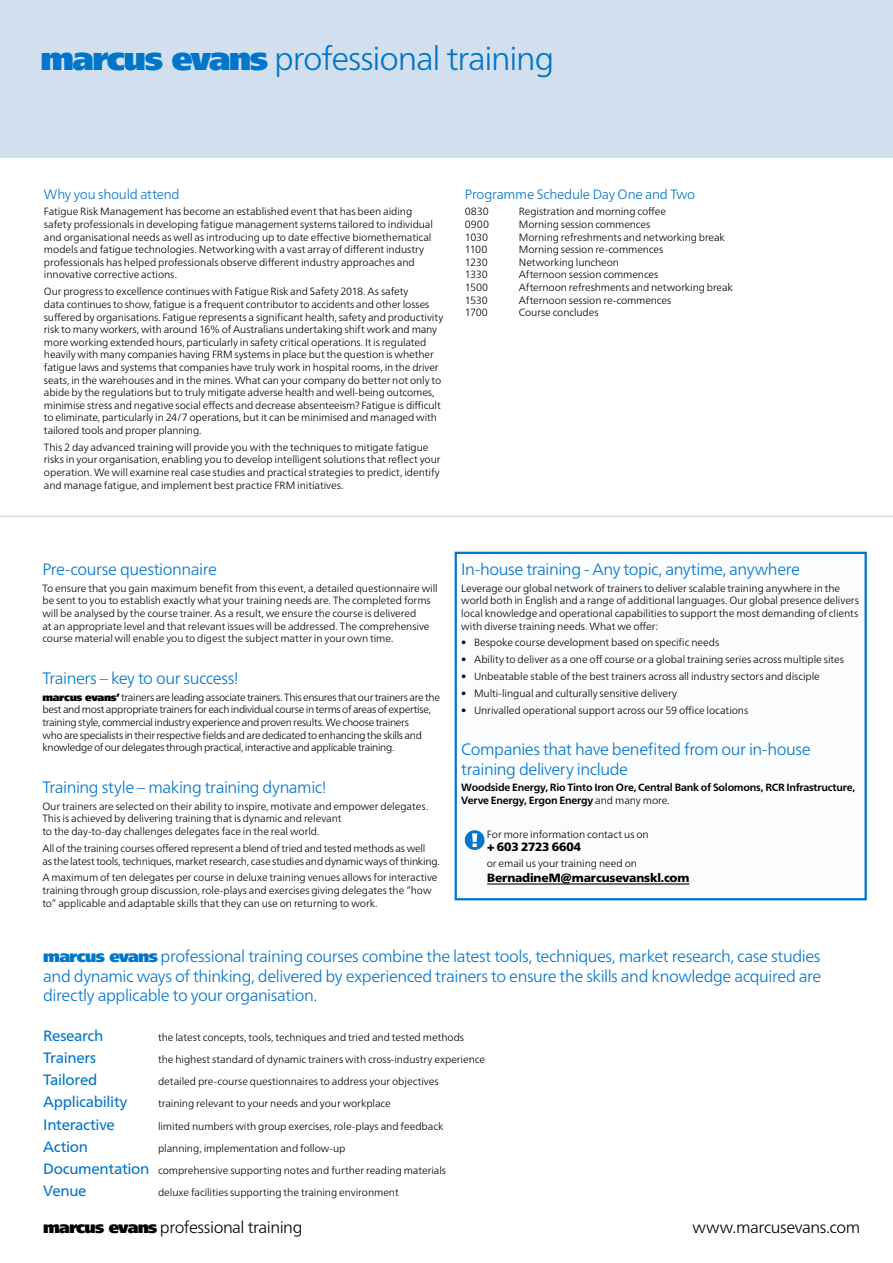
<style>
.page{position:relative;width:893px;height:1263px;background:#fff}
.page>*{position:absolute;margin:0;border:0;box-sizing:border-box;transform-origin:0 0}
.t1{font:300 33px "Frutiger Neue LTW1 G";letter-spacing:-.04em;color:#0075c9}
.t2{font:300 16.5px/19.8px "Frutiger Neue LTW1 G";letter-spacing:-.03em;color:#0075c9;text-align:justify}
.t3{font:300 16.5px "Frutiger Neue LTW1 G";letter-spacing:-.03em;color:#000}
.t4{font:15px "Frutiger Neue LTW1 G";letter-spacing:-.025em;color:#0075c9}
.t5{font:300 13.5px "Frutiger Neue LTW1 G";letter-spacing:-.02em;color:#0075c9}
.t6{font:900 12px "Frutiger Neue LTW1 G";letter-spacing:-.01em;color:#000}
.t7{font:300 10.5px/12.6px "Frutiger Neue LTW1 G";letter-spacing:-.01em;color:#000}
.t8{font:300 10.5px/12.6px "Frutiger Neue LTW1 G";letter-spacing:-.035em;color:#000}
.t9{font:700 10.5px/12.6px "Frutiger Neue LTW1 G";letter-spacing:-.02em;color:#000}
.s1{font-family:"Frutiger LT";font-weight:900}
.s2{font-weight:700}
.s3{font-weight:300}
.s4{font-weight:400;font-size:15px;color:#0075c9}
</style>
<div class="page">
<div style="left:0;top:0;width:893px;height:157px;background:#d2dfef"></div>
<div style="left:455px;top:552px;width:412px;height:348px;background:#fbfcfd;border:2px solid #0075c9"></div>
<div style="left:465px;top:830px;width:20px;height:20px;background:#0075c9;border-radius:50%"></div>
<svg style="left:472px;top:833px;width:5px;height:14px"></svg>
<hr style="left:0;top:515px;width:893px;height:2px;background:#d2dfef">
<hr style="left:487px;top:883px;width:202px;height:1px;background:#000">
<h1 class="t1" style="left:40px;top:34px;width:515px"><span class="s1">marcus evans</span> professional training</h1>
<p class="t5" style="left:44px;top:184px;width:137px">Why you should attend</p>
<p class="t7" style="left:44px;top:205px;width:391px">Fatigue Risk Management has become an established event that has been aiding safety professionals in developing fatigue management systems tailored to individual and organisational needs as well as introducing up to date effective biomethematical models and fatigue technologies. Networking with a vast array of different industry professionals has helped professionals observe different industry approaches and innovative corrective actions.</p>
<p class="t7" style="left:44px;top:285px;width:401px">Our progress to excellence continues with Fatigue Risk and Safety 2018. As safety<br>data continues to show, fatigue is a frequent contributor to accidents and other losses suffered by organisations. Fatigue represents a significant health, safety and productivity risk to many workers, with around 16% of Australians undertaking shift work and many more working extended hours, particularly in safety critical operations. It is regulated heavily with many companies having FRM systems in place but the question is whether fatigue laws and systems that companies have truly work in hospital rooms, in the driver seats, in the warehouses and in the mines. What can your company do better not only to abide by the regulations but to truly mitigate adverse health and well-being outcomes, minimise stress and negative social effects and decrease absenteeism? Fatigue is difficult to eliminate, particularly in 24/7 operations, but it can be minimised and managed with tailored tools and proper planning.</p>
<p class="t7" style="left:44px;top:440px;width:398px">This 2 day advanced training will provide you with the techniques to mitigate fatigue risks in your organisation, enabling you to develop intelligent solutions that reflect your operation. We will examine real case studies and practical strategies to predict, identify and manage fatigue, and implement best practice FRM initiatives.</p>
<p class="t5" style="left:465px;top:184px;width:232px">Programme Schedule Day One and Two</p>
<p class="t7" style="left:465px;top:205px;width:25px">0830</p>
<p class="t7" style="left:519px;top:205px;width:149px">Registration and morning coffee</p>
<p class="t7" style="left:465px;top:217px;width:26px">0900</p>
<p class="t7" style="left:519px;top:217px;width:133px">Morning session commences</p>
<p class="t7" style="left:465px;top:230px;width:25px">1030</p>
<p class="t7" style="left:519px;top:230px;width:207px">Morning refreshments and networking break</p>
<p class="t7" style="left:465px;top:243px;width:24px">1100</p>
<p class="t7" style="left:519px;top:243px;width:146px">Morning session re-commences</p>
<p class="t7" style="left:465px;top:255px;width:25px">1230</p>
<p class="t7" style="left:519px;top:255px;width:102px">Networking luncheon</p>
<p class="t7" style="left:465px;top:268px;width:24px">1330</p>
<p class="t7" style="left:519px;top:268px;width:141px">Afternoon session commences</p>
<p class="t7" style="left:465px;top:280px;width:25px">1500</p>
<p class="t7" style="left:519px;top:280px;width:215px">Afternoon refreshments and networking break</p>
<p class="t7" style="left:465px;top:293px;width:24px">1530</p>
<p class="t7" style="left:519px;top:293px;width:154px">Afternoon session re-commences</p>
<p class="t7" style="left:465px;top:306px;width:24px">1700</p>
<p class="t7" style="left:519px;top:306px;width:81px">Course concludes</p>
<h2 class="t2" style="left:42px;top:558px;width:176px">Pre-course questionnaire</h2>
<p class="t7" style="left:42px;top:581px;width:397px">To ensure that you gain maximum benefit from this event, a detailed questionnaire will be sent to you to establish exactly what your training needs are. The completed forms will be analysed by the course trainer. As a result, we ensure the course is delivered<br>at an appropriate level and that relevant issues will be addressed. The comprehensive course material will enable you to digest the subject matter in your own time.</p>
<h2 class="t2" style="left:42px;top:667px;width:198px">Trainers – key to our success!</h2>
<p class="t8" style="left:42px;top:690px;width:399px"><span class="s1">marcus evans’</span> trainers are leading associate trainers. This ensures that our trainers are the best and most appropriate trainers for each individual course in terms of areas of expertise, training style, commercial industry experience and proven results. We choose trainers<br>who are specialists in their respective fields and are dedicated to enhancing the skills and knowledge of our delegates through practical, interactive and applicable training.</p>
<h2 class="t2" style="left:42px;top:776px;width:286px">Training style – making training dynamic!</h2>
<p class="t7" style="left:42px;top:799px;width:387px">Our trainers are selected on their ability to inspire, motivate and empower delegates.<br>This is achieved by delivering training that is dynamic and relevant<br>to the day-to-day challenges delegates face in the real world.</p>
<p class="t7" style="left:42px;top:841px;width:399px">All of the training courses offered represent a blend of tried and tested methods as well<br>as the latest tools, techniques, market research, case studies and dynamic ways of thinking.</p>
<p class="t7" style="left:42px;top:871px;width:397px">A maximum of ten delegates per course in deluxe training venues allows for interactive training through group discussion, role-plays and exercises giving delegates the “how to” applicable and adaptable skills that they can use on returning to work.</p>
<h2 class="t2" style="left:461px;top:558px;width:340px">In-house training - Any topic, anytime, anywhere</h2>
<p class="t7" style="left:461px;top:581px;width:399px">Leverage our global network of trainers to deliver scalable training anywhere in the world both in English and a range of additional languages. Our global presence delivers local knowledge and operational capabilities to support the most demanding of clients with diverse training needs. What we offer:</p>
<p class="t7" style="left:461px;top:636px;width:259px"><span class="s2">•</span> Bespoke course development based on specific needs</p>
<p class="t7" style="left:461px;top:652px;width:384px"><span class="s2">•</span> Ability to deliver as a one off course or a global training series across multiple sites</p>
<p class="t7" style="left:461px;top:669px;width:360px"><span class="s2">•</span> Unbeatable stable of the best trainers across all industry sectors and disciple</p>
<p class="t7" style="left:461px;top:686px;width:217px"><span class="s2">•</span> Multi-lingual and culturally sensitive delivery</p>
<p class="t7" style="left:461px;top:703px;width:288px"><span class="s2">•</span> Unrivalled operational support across our 59 office locations</p>
<h2 class="t2" style="left:461px;top:738px;width:351px">Companies that have benefited from our in-house training delivery include</h2>
<p class="t9" style="left:461px;top:781px;width:395px">Woodside Energy, Rio Tinto Iron Ore, Central Bank of Solomons, RCR Infrastructure,<br>Verve Energy, Ergon Energy <span class="s3">and many more.</span></p>
<p class="t7" style="left:487px;top:827px;width:164px">For more information contact us on</p>
<p class="t7" style="left:487px;top:856px;width:152px">or email us your training need on</p>
<p class="t6" style="left:487px;top:838px;width:95px">+ 603 2723 6604</p>
<p class="t6" style="left:487px;top:869px;width:204px">BernadineM@marcusevanskl.com</p>
<p class="t2" style="left:43px;top:945px;width:780px"><span class="s1">marcus evans</span> professional training courses combine the latest tools, techniques, market research, case studies and dynamic ways of thinking, delivered by experienced trainers to ensure the skills and knowledge acquired are directly applicable to your organisation.</p>
<h3 class="t4" style="left:43px;top:1024px;width:62px">Research</h3>
<p class="t7" style="left:158px;top:1030px;width:308px">the latest concepts, tools, techniques and tried and tested methods</p>
<h3 class="t4" style="left:43px;top:1046px;width:54px">Trainers</h3>
<p class="t7" style="left:158px;top:1052px;width:329px">the highest standard of dynamic trainers with cross-industry experience</p>
<h3 class="t4" style="left:43px;top:1069px;width:56px">Tailored</h3>
<p class="t7" style="left:158px;top:1074px;width:282px">detailed pre-course questionnaires to address your objectives</p>
<h3 class="t4" style="left:43px;top:1091px;width:86px">Applicability</h3>
<p class="t7" style="left:158px;top:1096px;width:234px">training relevant to your needs and your workplace</p>
<h3 class="t4" style="left:43px;top:1113px;width:73px">Interactive</h3>
<p class="t7" style="left:158px;top:1119px;width:287px">limited numbers with group exercises, role-plays and feedback</p>
<h3 class="t4" style="left:43px;top:1135px;width:46px">Action</h3>
<p class="t7" style="left:43px;top:1136px;width:404px;line-height:22.2px;text-indent:115px">planning, implementation and follow-up<br><span class="s4">Documentation</span> comprehensive supporting notes and further reading materials</p>
<h3 class="t4" style="left:43px;top:1180px;width:45px">Venue</h3>
<p class="t7" style="left:158px;top:1185px;width:242px">deluxe facilities supporting the training environment</p>
<h2 class="t3" style="left:43px;top:1215px;width:261px"><span class="s1">marcus evans</span> professional training</h2>
<h2 class="t3" style="left:692px;top:1215px;width:169px">www.marcusevans.com</h2>
</div>
